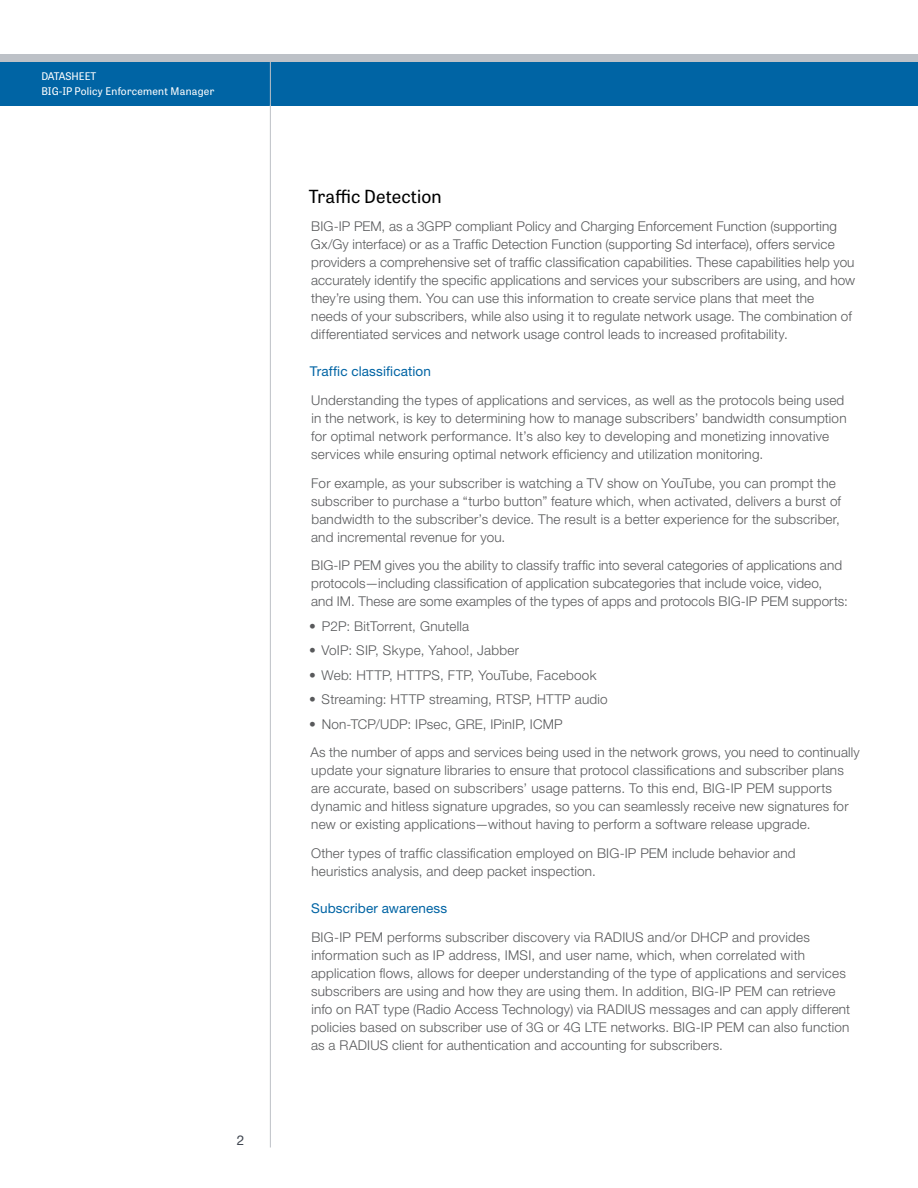
<style>
.page{position:relative;width:918px;height:1188px;background:#fff}
.page>*{position:absolute;margin:0;border:0;box-sizing:border-box;transform-origin:0 0}
.t1{font:18px "Tablet Gothic";letter-spacing:.01em;color:#000}
.t2{font:300 13.5px/18px "Helvetica Neue LT Std";letter-spacing:.015em;color:#58595b}
.t3{font:13.5px "Helvetica Neue LT Std";letter-spacing:.01em;color:#0064a4}
.t4{font:13.5px "Helvetica Neue LT Std";color:#3f454f}
.t5{font:10.5px/15px "Tablet Gothic";letter-spacing:.02em;color:#fff}
</style>
<div class="page">
<div style="left:0;top:56px;width:918px;height:50px;background:#0064a4"></div>
<div style="left:0;top:54px;width:918px;height:7px;background:#bdc1c7"></div>
<hr style="left:270px;top:105px;width:1px;height:1043px;background:#bdc1c7">
<hr style="left:270px;top:54px;width:1px;height:52px;background:#bdc1c7">
<p class="t5" style="left:41px;top:68px;width:174px">DATASHEET<br>BIG-IP Policy Enforcement Manager</p>
<p class="t4" style="left:237px;top:1132px;width:9px">2</p>
<h1 class="t1" style="left:309px;top:184px;width:134px">Traffic Detection</h1>
<p class="t2" style="left:311px;top:217px;width:546px">BIG-IP PEM, as a 3GPP compliant Policy and Charging Enforcement Function (supporting Gx/Gy interface) or as a Traffic Detection Function (supporting Sd interface), offers service providers a comprehensive set of traffic classification capabilities. These capabilities help you accurately identify the specific applications and services your subscribers are using, and how they’re using them. You can use this information to create service plans that meet the<br>needs of your subscribers, while also using it to regulate network usage. The combination of differentiated services and network usage control leads to increased profitability.</p>
<p class="t3" style="left:310px;top:363px;width:123px">Traffic classification</p>
<p class="t2" style="left:311px;top:391px;width:537px">Understanding the types of applications and services, as well as the protocols being used in the network, is key to determining how to manage subscribers’ bandwidth consumption for optimal network performance. It’s also key to developing and monetizing innovative services while ensuring optimal network efficiency and utilization monitoring.</p>
<p class="t2" style="left:311px;top:473px;width:532px">For example, as your subscriber is watching a TV show on YouTube, you can prompt the subscriber to purchase a “turbo button” feature which, when activated, delivers a burst of bandwidth to the subscriber’s device. The result is a better experience for the subscriber, and incremental revenue for you.</p>
<p class="t2" style="left:311px;top:556px;width:538px">BIG-IP PEM gives you the ability to classify traffic into several categories of applications and protocols—including classification of application subcategories that include voice, video,<br>and IM. These are some examples of the types of apps and protocols BIG-IP PEM supports:</p>
<p class="t2" style="left:309px;top:617px;width:162px">• P2P: BitTorrent, Gnutella</p>
<p class="t2" style="left:309px;top:641px;width:212px">• VoIP: SIP, Skype, Yahoo!, Jabber</p>
<p class="t2" style="left:309px;top:666px;width:289px">• Web: HTTP, HTTPS, FTP, YouTube, Facebook</p>
<p class="t2" style="left:309px;top:690px;width:300px">• Streaming: HTTP streaming, RTSP, HTTP audio</p>
<p class="t2" style="left:309px;top:709px;width:552px;line-height:28.8px">• Non-TCP/UDP: IPsec, GRE, IPinIP, ICMP<br>As the number of apps and services being used in the network grows, you need to continually</p>
<p class="t2" style="left:311px;top:761px;width:539px">update your signature libraries to ensure that protocol classifications and subscriber plans are accurate, based on subscribers’ usage patterns. To this end, BIG-IP PEM supports dynamic and hitless signature upgrades, so you can seamlessly receive new signatures for new or existing applications—without having to perform a software release upgrade.</p>
<p class="t2" style="left:311px;top:844px;width:486px">Other types of traffic classification employed on BIG-IP PEM include behavior and heuristics analysis, and deep packet inspection.</p>
<p class="t3" style="left:311px;top:900px;width:138px">Subscriber awareness</p>
<p class="t2" style="left:311px;top:928px;width:541px">BIG-IP PEM performs subscriber discovery via RADIUS and/or DHCP and provides information such as IP address, IMSI, and user name, which, when correlated with application flows, allows for deeper understanding of the type of applications and services subscribers are using and how they are using them. In addition, BIG-IP PEM can retrieve info on RAT type (Radio Access Technology) via RADIUS messages and can apply different policies based on subscriber use of 3G or 4G LTE networks. BIG-IP PEM can also function as a RADIUS client for authentication and accounting for subscribers.</p>
</div>
